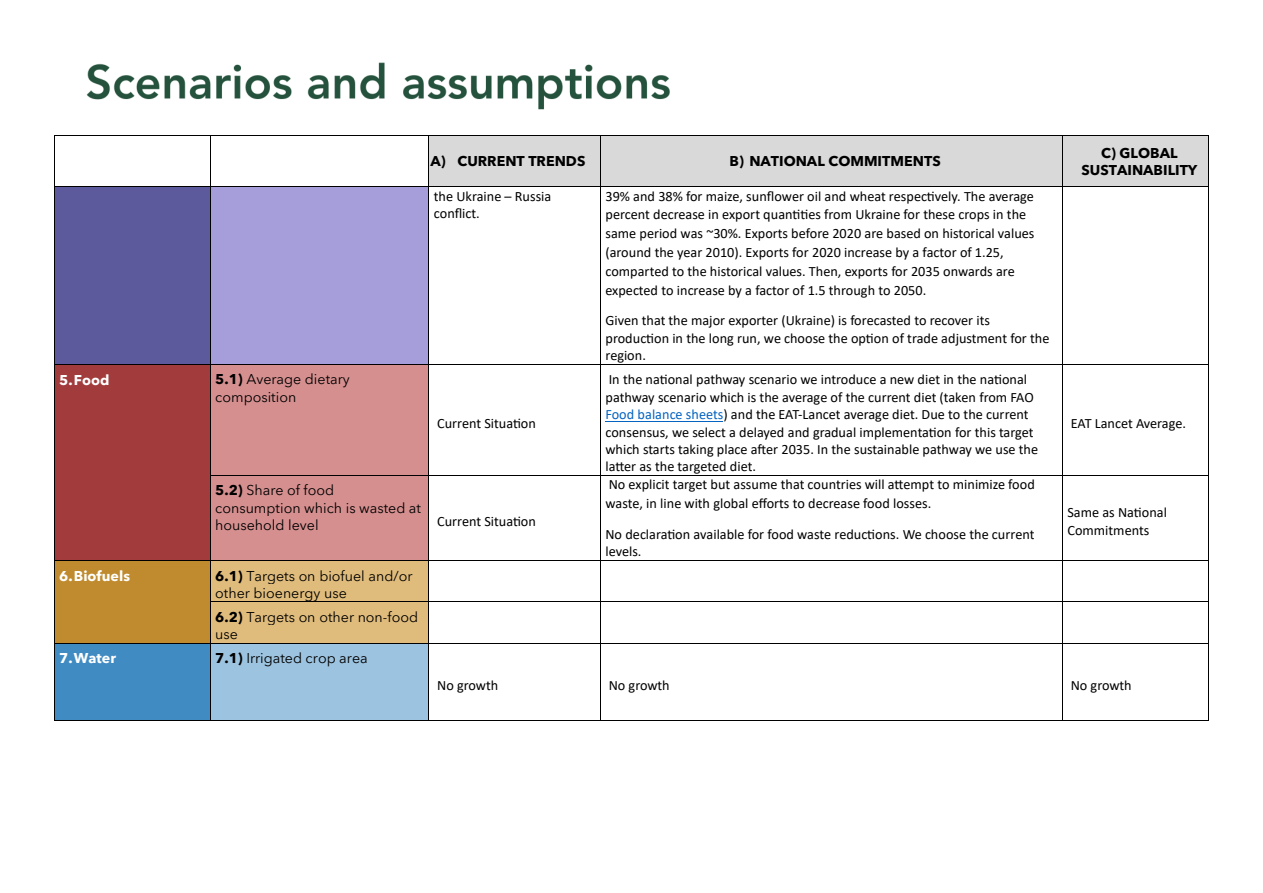
<style>
.page{position:relative;width:1263px;height:893px;background:#fff}
.page>*{position:absolute;margin:0;border:0;box-sizing:border-box;transform-origin:0 0}
.t1{font:14.25px/17.4px "Calibri";color:#000}
.t2{font:14.25px/17.2px "Avenir Next LT Pro";color:#000}
.t3{font:700 14.25px/17.2px "Avenir Next LT Pro";color:#000;text-align:center}
.t4{font:700 14.25px "Avenir Next LT Pro";color:#fff}
.s1{font-weight:700}
.s2{color:#0563c1}
</style>
<div class="page">
<img style="left:86px;top:62px;width:584px;height:48px">
<div style="left:429px;top:136px;width:171px;height:50px;background:#d9d9d9"></div>
<div style="left:600px;top:136px;width:462px;height:50px;background:#d9d9d9"></div>
<div style="left:1063px;top:136px;width:145px;height:50px;background:#d9d9d9"></div>
<hr style="left:54px;top:135px;width:156px;height:1px;background:#000">
<hr style="left:210px;top:135px;width:218px;height:1px;background:#000">
<hr style="left:429px;top:135px;width:171px;height:1px;background:#000">
<hr style="left:600px;top:135px;width:462px;height:1px;background:#000">
<hr style="left:1063px;top:135px;width:145px;height:1px;background:#000">
<hr style="left:54px;top:136px;width:1px;height:50px;background:#000">
<hr style="left:210px;top:136px;width:1px;height:50px;background:#000">
<hr style="left:428px;top:136px;width:1px;height:50px;background:#000">
<hr style="left:600px;top:136px;width:1px;height:50px;background:#000">
<hr style="left:1062px;top:136px;width:1px;height:50px;background:#000">
<hr style="left:1208px;top:136px;width:1px;height:50px;background:#000">
<div style="left:54px;top:187px;width:156px;height:177px;background:#5c5a9c"></div>
<div style="left:210px;top:187px;width:218px;height:177px;background:#a59eda"></div>
<hr style="left:54px;top:186px;width:156px;height:1px;background:#000">
<hr style="left:210px;top:186px;width:218px;height:1px;background:#000">
<hr style="left:429px;top:186px;width:171px;height:1px;background:#000">
<hr style="left:600px;top:186px;width:462px;height:1px;background:#000">
<hr style="left:1063px;top:186px;width:145px;height:1px;background:#000">
<hr style="left:54px;top:187px;width:1px;height:177px;background:#000">
<hr style="left:210px;top:187px;width:1px;height:177px;background:#000">
<hr style="left:428px;top:187px;width:1px;height:177px;background:#000">
<hr style="left:600px;top:187px;width:1px;height:177px;background:#000">
<hr style="left:1062px;top:187px;width:1px;height:177px;background:#000">
<hr style="left:1208px;top:187px;width:1px;height:177px;background:#000">
<div style="left:54px;top:365px;width:156px;height:195px;background:#a23c3c"></div>
<div style="left:210px;top:365px;width:218px;height:110px;background:#d58f8f"></div>
<hr style="left:605px;top:421px;width:118px;height:1px;background:#0563c1">
<hr style="left:54px;top:364px;width:156px;height:1px;background:#000">
<hr style="left:210px;top:364px;width:218px;height:1px;background:#000">
<hr style="left:429px;top:364px;width:171px;height:1px;background:#000">
<hr style="left:600px;top:364px;width:462px;height:1px;background:#000">
<hr style="left:1063px;top:364px;width:145px;height:1px;background:#000">
<hr style="left:54px;top:365px;width:1px;height:110px;background:#000">
<hr style="left:210px;top:365px;width:1px;height:110px;background:#000">
<hr style="left:428px;top:365px;width:1px;height:110px;background:#000">
<hr style="left:600px;top:365px;width:1px;height:110px;background:#000">
<hr style="left:1062px;top:365px;width:1px;height:110px;background:#000">
<hr style="left:1208px;top:365px;width:1px;height:110px;background:#000">
<div style="left:210px;top:476px;width:218px;height:84px;background:#d58f8f"></div>
<hr style="left:210px;top:475px;width:218px;height:1px;background:#000">
<hr style="left:429px;top:475px;width:171px;height:1px;background:#000">
<hr style="left:600px;top:475px;width:462px;height:1px;background:#000">
<hr style="left:1063px;top:475px;width:145px;height:1px;background:#000">
<hr style="left:54px;top:476px;width:1px;height:84px;background:#000">
<hr style="left:210px;top:476px;width:1px;height:84px;background:#000">
<hr style="left:428px;top:476px;width:1px;height:84px;background:#000">
<hr style="left:600px;top:476px;width:1px;height:84px;background:#000">
<hr style="left:1062px;top:476px;width:1px;height:84px;background:#000">
<hr style="left:1208px;top:476px;width:1px;height:84px;background:#000">
<div style="left:54px;top:561px;width:156px;height:82px;background:#bf8b2e"></div>
<div style="left:210px;top:561px;width:218px;height:40px;background:#e0bc7c"></div>
<hr style="left:54px;top:560px;width:156px;height:1px;background:#000">
<hr style="left:210px;top:560px;width:218px;height:1px;background:#000">
<hr style="left:429px;top:560px;width:171px;height:1px;background:#000">
<hr style="left:600px;top:560px;width:462px;height:1px;background:#000">
<hr style="left:1063px;top:560px;width:145px;height:1px;background:#000">
<hr style="left:54px;top:561px;width:1px;height:40px;background:#000">
<hr style="left:210px;top:561px;width:1px;height:40px;background:#000">
<hr style="left:428px;top:561px;width:1px;height:40px;background:#000">
<hr style="left:600px;top:561px;width:1px;height:40px;background:#000">
<hr style="left:1062px;top:561px;width:1px;height:40px;background:#000">
<hr style="left:1208px;top:561px;width:1px;height:40px;background:#000">
<div style="left:210px;top:602px;width:218px;height:41px;background:#e0bc7c"></div>
<hr style="left:210px;top:601px;width:218px;height:1px;background:#000">
<hr style="left:429px;top:601px;width:171px;height:1px;background:#000">
<hr style="left:600px;top:601px;width:462px;height:1px;background:#000">
<hr style="left:1063px;top:601px;width:145px;height:1px;background:#000">
<hr style="left:54px;top:602px;width:1px;height:41px;background:#000">
<hr style="left:210px;top:602px;width:1px;height:41px;background:#000">
<hr style="left:428px;top:602px;width:1px;height:41px;background:#000">
<hr style="left:600px;top:602px;width:1px;height:41px;background:#000">
<hr style="left:1062px;top:602px;width:1px;height:41px;background:#000">
<hr style="left:1208px;top:602px;width:1px;height:41px;background:#000">
<div style="left:54px;top:644px;width:156px;height:77px;background:#418bc3"></div>
<div style="left:210px;top:644px;width:218px;height:77px;background:#9cc3e0"></div>
<hr style="left:54px;top:643px;width:156px;height:1px;background:#000">
<hr style="left:210px;top:643px;width:218px;height:1px;background:#000">
<hr style="left:429px;top:643px;width:171px;height:1px;background:#000">
<hr style="left:600px;top:643px;width:462px;height:1px;background:#000">
<hr style="left:1063px;top:643px;width:145px;height:1px;background:#000">
<hr style="left:54px;top:644px;width:1px;height:77px;background:#000">
<hr style="left:54px;top:721px;width:156px;height:1px;background:#000">
<hr style="left:210px;top:644px;width:1px;height:77px;background:#000">
<hr style="left:210px;top:721px;width:218px;height:1px;background:#000">
<hr style="left:428px;top:644px;width:1px;height:77px;background:#000">
<hr style="left:429px;top:721px;width:171px;height:1px;background:#000">
<hr style="left:600px;top:644px;width:1px;height:77px;background:#000">
<hr style="left:600px;top:721px;width:462px;height:1px;background:#000">
<hr style="left:1062px;top:644px;width:1px;height:77px;background:#000">
<hr style="left:1063px;top:721px;width:145px;height:1px;background:#000">
<hr style="left:1208px;top:644px;width:1px;height:77px;background:#000">
<p class="t4" style="left:59px;top:371px;width:52px">5.Food</p>
<p class="t2" style="left:215px;top:371px;width:136px"><span class="s1">5.1)</span> Average dietary composition</p>
<p class="t2" style="left:215px;top:482px;width:207px"><span class="s1">5.2)</span> Share of food consumption which is wasted at household level</p>
<p class="t4" style="left:59px;top:567px;width:72px">6.Biofuels</p>
<p class="t2" style="left:215px;top:567px;width:199px"><span class="s1">6.1)</span> Targets on biofuel and/or other bioenergy use</p>
<p class="t2" style="left:215px;top:608px;width:204px"><span class="s1">6.2)</span> Targets on other non-food use</p>
<p class="t4" style="left:59px;top:650px;width:58px">7.Water</p>
<p class="t2" style="left:215px;top:650px;width:154px"><span class="s1">7.1)</span> Irrigated crop area</p>
<p class="t3" style="left:430px;top:152px;width:156px">A) CURRENT TRENDS</p>
<p class="t3" style="left:729px;top:152px;width:213px">B) NATIONAL COMMITMENTS</p>
<p class="t3" style="left:1081px;top:144px;width:117px">C) GLOBAL<br>SUSTAINABILITY</p>
<p class="t1" style="left:434px;top:189px;width:119px">the Ukraine – Russia conflict.</p>
<p class="t1" style="left:605px;top:188px;width:431px;line-height:18.9px">39% and 38% for maize, sunflower oil and wheat respectively. The average percent decrease in export quantities from Ukraine for these crops in the same period was ~30%. Exports before 2020 are based on historical values (around the year 2010). Exports for 2020 increase by a factor of 1.25, comparted to the historical values. Then, exports for 2035 onwards are expected to increase by a factor of 1.5 through to 2050.</p>
<p class="t1" style="left:605px;top:313px;width:446px">Given that the major exporter (Ukraine) is forecasted to recover its production in the long run, we choose the option of trade adjustment for the region.</p>
<p class="t1" style="left:437px;top:415px;width:100px">Current Situation</p>
<p class="t1" style="left:437px;top:514px;width:100px">Current Situation</p>
<p class="t1" style="left:605px;top:372px;width:434px">In the national pathway scenario we introduce a new diet in the national pathway scenario which is the average of the current diet (taken from FAO <span class="s2">Food balance sheets</span>) and the EAT-Lancet average diet. Due to the current consensus, we select a delayed and gradual implementation for this target which starts taking place after 2035. In the sustainable pathway we use the latter as the targeted diet.</p>
<p class="t1" style="left:605px;top:476px;width:431px;line-height:18.9px">No explicit target but assume that countries will attempt to minimize food waste, in line with global efforts to decrease food losses.</p>
<p class="t1" style="left:605px;top:527px;width:431px">No declaration available for food waste reductions. We choose the current levels.</p>
<p class="t1" style="left:1071px;top:415px;width:117px">EAT Lancet Average.</p>
<p class="t1" style="left:1067px;top:505px;width:101px">Same as National<br>Commitments</p>
<p class="t1" style="left:437px;top:678px;width:63px">No growth</p>
<p class="t1" style="left:609px;top:678px;width:63px">No growth</p>
<p class="t1" style="left:1071px;top:678px;width:63px">No growth</p>
</div>
